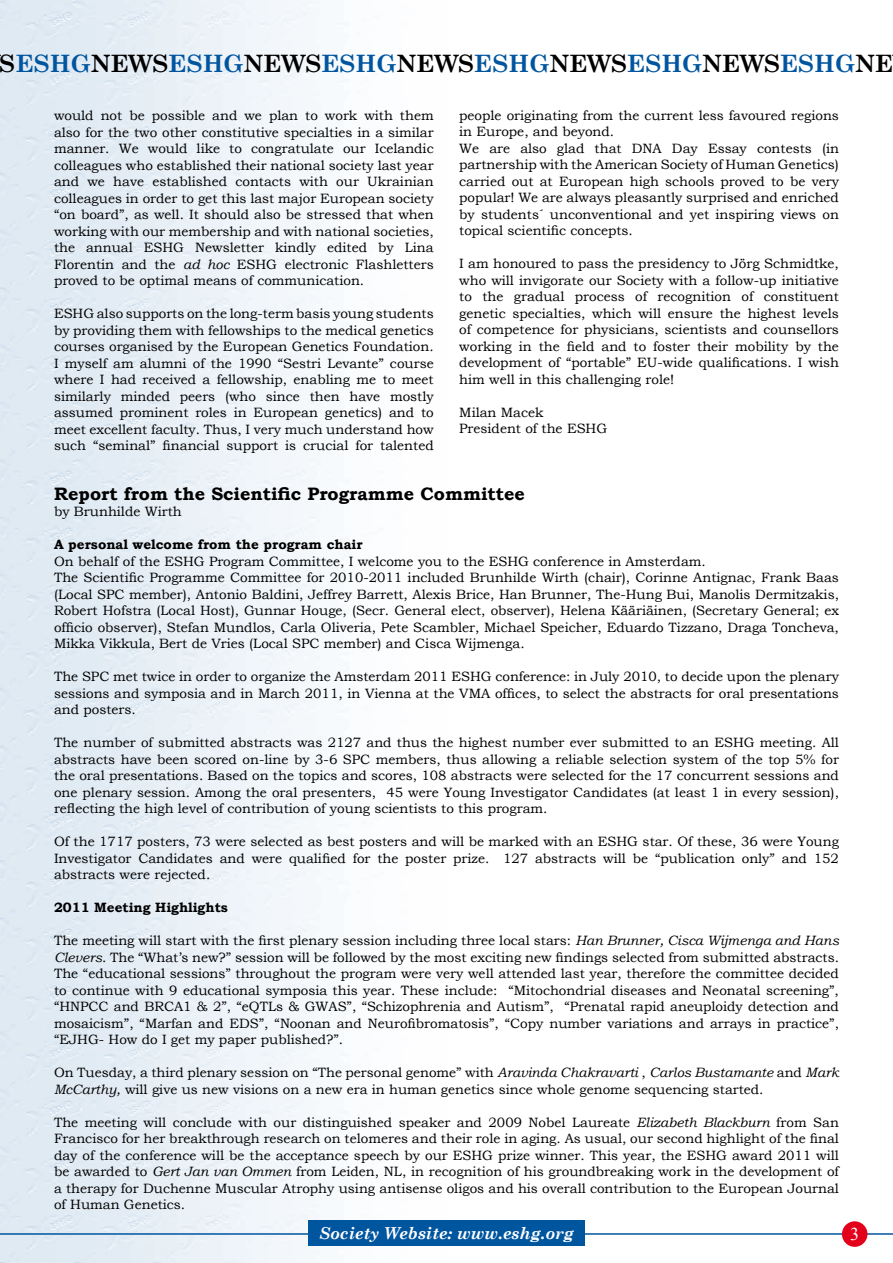
<style>
.page{position:relative;width:893px;height:1263px;background:#fff}
.page>*{position:absolute;margin:0;border:0;box-sizing:border-box;transform-origin:0 0}
.t1{font:700 24px "Century Schoolbook";color:#00559f}
.t2{font:700 18px "Bookman Old Style";color:#000}
.t3{font:18px "Times New Roman";color:#fff}
.t4{font:italic 700 16.5px "Century Schoolbook";color:#fff}
.t5{font:13.5px/16.5px "Bookman Old Style";color:#000;text-align:justify}
.t6{font:700 13.5px "Bookman Old Style";color:#000}
.s1{color:#000}
.s2{font-style:italic}
</style>
<div class="page">
<img style="left:0;top:0;width:372px;height:1263px">
<hr style="left:0;top:1233px;width:893px;height:2px;background:#00559f">
<div style="left:842px;top:1221px;width:25px;height:26px;background:#e2001a;border-radius:50%"></div>
<div style="left:308px;top:1220px;width:277px;height:26px;background:#00559f"></div>
<h1 class="t1" style="left:0;top:44px;width:895px"><span class="s1">S</span>ESHG<span class="s1">NEWS</span>ESHG<span class="s1">NEWS</span>ESHG<span class="s1">NEWS</span>ESHG<span class="s1">NEWS</span>ESHG<span class="s1">NEWS</span>ESHG<span class="s1">NE</span></h1>
<p class="t5" style="left:54px;top:107px;width:381px">would not be possible and we plan to work with them also for the two other constitutive specialties in a similar manner. We would like to congratulate our Icelandic colleagues who established their national society last year and we have established contacts with our Ukrainian colleagues in order to get this last major European society “on board”, as well. It should also be stressed that when working with our membership and with national societies, the annual ESHG Newsletter kindly edited by Lina Florentin and the <span class="s2">ad hoc</span> ESHG electronic Flashletters proved to be optimal means of communication.</p>
<p class="t5" style="left:54px;top:305px;width:381px">ESHG also supports on the long-term basis young students by providing them with fellowships to the medical genetics courses organised by the European Genetics Foundation.<br>I myself am alumni of the 1990 “Sestri Levante” course where I had received a fellowship, enabling me to meet similarly minded peers (who since then have mostly assumed prominent roles in European genetics) and to meet excellent faculty. Thus, I very much understand how such “seminal” financial support is crucial for talented</p>
<p class="t5" style="left:459px;top:107px;width:381px;text-align:left">people originating from the current less favoured regions in Europe, and beyond.<br>We are also glad that DNA Day Essay contests (in partnership with the American Society of Human Genetics) carried out at European high schools proved to be very popular! We are always pleasantly surprised and enriched by students´ unconventional and yet inspiring views on topical scientific concepts.</p>
<p class="t5" style="left:459px;top:256px;width:381px">I am honoured to pass the presidency to Jörg Schmidtke, who will invigorate our Society with a follow-up initiative to the gradual process of recognition of constituent genetic specialties, which will ensure the highest levels of competence for physicians, scientists and counsellors working in the field and to foster their mobility by the development of “portable” EU-wide qualifications. I wish him well in this challenging role!</p>
<p class="t5" style="left:459px;top:404px;width:149px">Milan Macek<br>President of the ESHG</p>
<h2 class="t2" style="left:54px;top:480px;width:472px">Report from the Scientific Programme Committee</h2>
<p class="t5" style="left:54px;top:503px;width:129px">by Brunhilde Wirth</p>
<p class="t6" style="left:54px;top:535px;width:310px">A personal welcome from the program chair</p>
<p class="t5" style="left:54px;top:553px;width:786px;text-align:left">On behalf of the ESHG Program Committee, I welcome you to the ESHG conference in Amsterdam.<br>The Scientific Programme Committee for 2010-2011 included Brunhilde Wirth (chair), Corinne Antignac, Frank Baas (Local SPC member), Antonio Baldini, Jeffrey Barrett, Alexis Brice, Han Brunner, The-Hung Bui, Manolis Dermitzakis, Robert Hofstra (Local Host), Gunnar Houge, (Secr. General elect, observer), Helena Kääriäinen, (Secretary General; ex officio observer), Stefan Mundlos, Carla Oliveria, Pete Scambler, Michael Speicher, Eduardo Tizzano, Draga Toncheva, Mikka Vikkula, Bert de Vries (Local SPC member) and Cisca Wijmenga.</p>
<p class="t5" style="left:54px;top:668px;width:786px">The SPC met twice in order to organize the Amsterdam 2011 ESHG conference: in July 2010, to decide upon the plenary sessions and symposia and in March 2011, in Vienna at the VMA offices, to select the abstracts for oral presentations and posters.</p>
<p class="t5" style="left:54px;top:734px;width:786px">The number of submitted abstracts was 2127 and thus the highest number ever submitted to an ESHG meeting. All abstracts have been scored on-line by 3-6 SPC members, thus allowing a reliable selection system of the top 5% for the oral presentations. Based on the topics and scores, 108 abstracts were selected for the 17 concurrent sessions and one plenary session. Among the oral presenters, 45 were Young Investigator Candidates (at least 1 in every session), reflecting the high level of contribution of young scientists to this program.</p>
<p class="t5" style="left:54px;top:833px;width:786px">Of the 1717 posters, 73 were selected as best posters and will be marked with an ESHG star. Of these, 36 were Young Investigator Candidates and were qualified for the poster prize. 127 abstracts will be “publication only” and 152 abstracts were rejected.</p>
<p class="t6" style="left:54px;top:898px;width:175px">2011 Meeting Highlights</p>
<p class="t5" style="left:54px;top:932px;width:786px">The meeting will start with the first plenary session including three local stars: <span class="s2">Han Brunner, Cisca Wijmenga and Hans Clevers</span>. The “What’s new?” session will be followed by the most exciting new findings selected from submitted abstracts.<br>The “educational sessions” throughout the program were very well attended last year, therefore the committee decided to continue with 9 educational symposia this year. These include: “Mitochondrial diseases and Neonatal screening”, “HNPCC and BRCA1 &amp; 2”, “eQTLs &amp; GWAS”, “Schizophrenia and Autism”, “Prenatal rapid aneuploidy detection and mosaicism”, “Marfan and EDS”, “Noonan and Neurofibromatosis”, “Copy number variations and arrays in practice”, “EJHG- How do I get my paper published?”.</p>
<p class="t5" style="left:54px;top:1064px;width:786px">On Tuesday, a third plenary session on “The personal genome” with <span class="s2">Aravinda Chakravarti</span> , <span class="s2">Carlos Bustamante</span> and <span class="s2">Mark<br>McCarthy,</span> will give us new visions on a new era in human genetics since whole genome sequencing started.</p>
<p class="t5" style="left:54px;top:1114px;width:786px">The meeting will conclude with our distinguished speaker and 2009 Nobel Laureate <span class="s2">Elizabeth Blackburn</span> from San Francisco for her breakthrough research on telomeres and their role in aging. As usual, our second highlight of the final day of the conference will be the acceptance speech by our ESHG prize winner. This year, the ESHG award 2011 will be awarded to <span class="s2">Gert Jan van Ommen</span> from Leiden, NL, in recognition of his groundbreaking work in the development of a therapy for Duchenne Muscular Atrophy using antisense oligos and his overall contribution to the European Journal of Human Genetics.</p>
<p class="t4" style="left:319px;top:1221px;width:256px">Society Website: www.eshg.org</p>
<h2 class="t3" style="left:850px;top:1222px;width:10px">3</h2>
</div>
